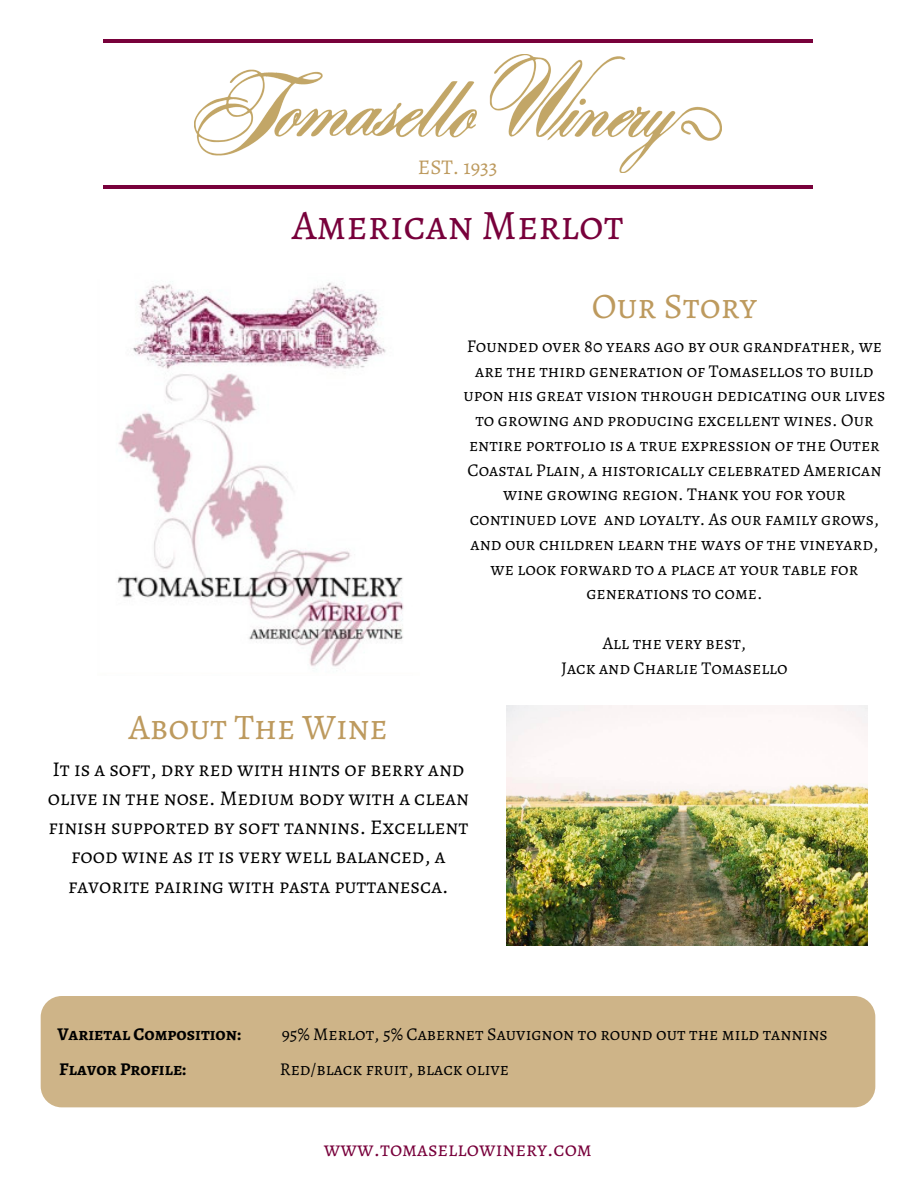
<style>
.page{position:relative;width:918px;height:1188px;background:#fff}
.page>*{position:absolute;margin:0;border:0;box-sizing:border-box;transform-origin:0 0}
.t1{font:42px "Alegreya SC";color:#78013b}
.t2{font:36px "Alegreya SC";color:#bd9a5e}
.t3{font:21px/29.2px "Alegreya SC";color:#000;text-align:center}
.t4{font:21px "Alegreya SC";color:#78013b}
.t5{font:21px "Alegreya SC";color:#bd9a5e}
.t6{font:18px/24.8px "Alegreya SC";color:#000;text-align:center}
.t7{font:700 18px/35.4px "Alegreya SC";color:#000}
</style>
<div class="page">
<hr style="left:103px;top:39px;width:710px;height:4px;background:#78013b">
<hr style="left:103px;top:185px;width:710px;height:4px;background:#78013b">
<img style="left:195px;top:54px;width:526px;height:119px">
<img style="left:117px;top:281px;width:287px;height:389px">
<img style="left:507px;top:706px;width:361px;height:239px">
<div style="left:41px;top:996px;width:834px;height:111px;background:#ceb488;border-radius:21px"></div>
<p class="t5" style="left:418px;top:153px;width:81px">EST. 1933</p>
<h1 class="t1" style="left:292px;top:196px;width:333px">American Merlot</h1>
<h2 class="t2" style="left:592px;top:281px;width:167px">Our Story</h2>
<h2 class="t2" style="left:129px;top:703px;width:261px">About The Wine</h2>
<p class="t6" style="left:463px;top:334px;width:424px">Founded over 80 years ago by our grandfather, we are the third generation of Tomasellos to build upon his great vision through dedicating our lives to growing and producing excellent wines. Our entire portfolio is a true expression of the Outer Coastal Plain, a historically celebrated American wine growing region. Thank you for your continued love and loyalty. As our family grows, and our children learn the ways of the vineyard, we look forward to a place at your table for generations to come.</p>
<p class="t6" style="left:561px;top:631px;width:228px">All the very best,<br>Jack and Charlie Tomasello</p>
<p class="t3" style="left:48px;top:754px;width:423px">It is a soft, dry red with hints of berry and olive in the nose. Medium body with a clean finish supported by soft tannins. Excellent food wine as it is very well balanced, a favorite pairing with pasta puttanesca.</p>
<p class="t7" style="left:57px;top:1016px;width:185px">Varietal Composition:<br>Flavor Profile:</p>
<p class="t6" style="left:280px;top:1016px;width:549px;line-height:35.4px;text-align:left">95% Merlot, 5% Cabernet Sauvignon to round out the mild tannins<br>Red/black fruit, black olive</p>
<p class="t4" style="left:324px;top:1135px;width:270px">www.tomasellowinery.com</p>
</div>
